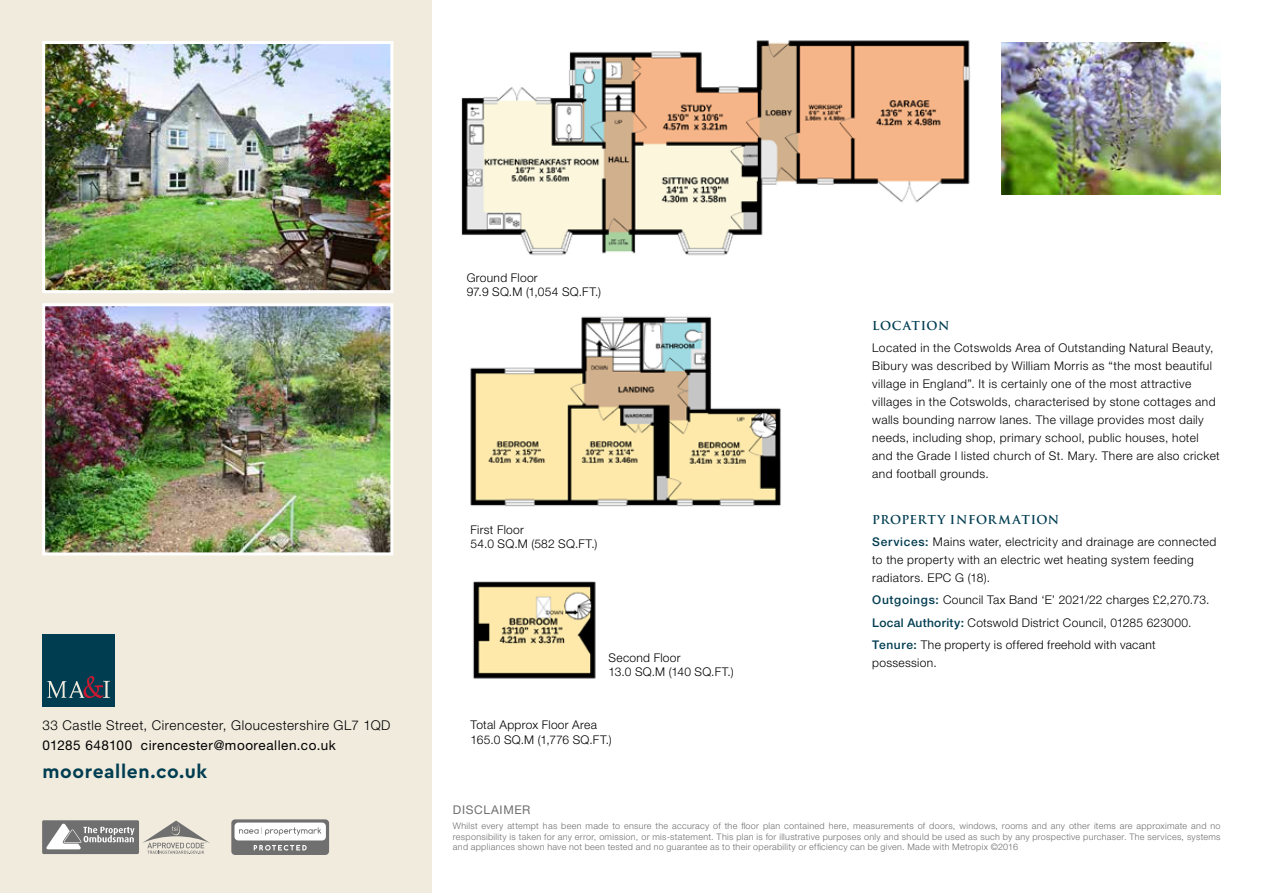
<style>
.page{position:relative;width:1263px;height:893px;background:#fff}
.page>*{position:absolute;margin:0;border:0;box-sizing:border-box;transform-origin:0 0}
.t1{font:700 19.2px "Cera Basic";letter-spacing:.03em;color:#003d51}
.t2{font:300 13.5px "Helvetica Neue LT Std";letter-spacing:.04em;color:#000}
.t3{font:13.5px "Helvetica Neue LT Std";letter-spacing:.04em;color:#000}
.t4{font:300 12px/18px "Helvetica Neue LT Std";letter-spacing:.03em;color:#000}
.t5{font:700 12px "Trajan Pro";letter-spacing:.045em;color:#003d51}
.t6{font:12px "Helvetica Neue LT Std";letter-spacing:.05em;color:#706f6f}
.t7{font:300 9px/10.8px "Helvetica Neue LT Std";letter-spacing:.035em;color:#706f6f;text-align:justify}
.s1{font-weight:500;color:#003d51}
</style>
<div class="page">
<div style="left:0;top:0;width:432px;height:893px;background:#f1ebde"></div>
<div style="left:42px;top:635px;width:72px;height:72px;background:#003d51"></div>
<svg style="left:47px;top:676px;width:63px;height:22px"></svg>
<svg style="left:142px;top:820px;width:68px;height:34px"></svg>
<div style="left:42px;top:820px;width:97px;height:34px;background:#706f6f;border-radius:2px"></div>
<svg style="left:46px;top:823px;width:89px;height:26px"></svg>
<svg style="left:231px;top:819px;width:98px;height:36px;background:#b2b1b1"></svg>
<img style="left:461px;top:40px;width:509px;height:216px">
<img style="left:473px;top:581px;width:123px;height:98px">
<img style="left:46px;top:307px;width:343px;height:244px">
<div style="left:42px;top:303px;width:351px;height:252px;border:3px solid #fff"></div>
<img style="left:470px;top:316px;width:311px;height:191px">
<img style="left:1001px;top:43px;width:219px;height:152px">
<img style="left:46px;top:45px;width:343px;height:244px">
<div style="left:42px;top:41px;width:351px;height:252px;border:3px solid #fff"></div>
<p class="t2" style="left:43px;top:717px;width:349px">33 Castle Street, Cirencester, Gloucestershire GL7 1QD</p>
<p class="t3" style="left:43px;top:737px;width:295px">01285 648100 cirencester@mooreallen.co.uk</p>
<h1 class="t1" style="left:43px;top:760px;width:166px">mooreallen.co.uk</h1>
<p class="t4" style="left:467px;top:270px;width:136px;line-height:14.4px">Ground Floor<br>97.9 SQ.M (1,054 SQ.FT.)</p>
<p class="t4" style="left:470px;top:522px;width:128px;line-height:14.4px">First Floor<br>54.0 SQ.M (582 SQ.FT.)</p>
<p class="t4" style="left:608px;top:650px;width:127px;line-height:14.4px">Second Floor<br>13.0 SQ.M (140 SQ.FT.)</p>
<p class="t4" style="left:470px;top:717px;width:143px;line-height:14.4px">Total Approx Floor Area<br>165.0 SQ.M (1,776 SQ.FT.)</p>
<p class="t5" style="left:872px;top:318px;width:79px">LOCATION</p>
<p class="t4" style="left:872px;top:339px;width:349px">Located in the Cotswolds Area of Outstanding Natural Beauty, Bibury was described by William Morris as “the most beautiful village in England”. It is certainly one of the most attractive villages in the Cotswolds, characterised by stone cottages and walls bounding narrow lanes. The village provides most daily needs, including shop, primary school, public houses, hotel and the Grade I listed church of St. Mary. There are also cricket and football grounds.</p>
<p class="t5" style="left:872px;top:512px;width:189px">PROPERTY INFORMATION</p>
<p class="t4" style="left:872px;top:532px;width:346px"><span class="s1">Services:</span> Mains water, electricity and drainage are connected to the property with an electric wet heating system feeding radiators. EPC G (18).</p>
<p class="t4" style="left:872px;top:589px;width:339px;line-height:22.2px"><span class="s1">Outgoings:</span> Council Tax Band ‘E’ 2021/22 charges £2,270.73.<br><span class="s1">Local Authority:</span> Cotswold District Council, 01285 623000.<br><span class="s1">Tenure:</span> The property is offered freehold with vacant</p>
<p class="t4" style="left:872px;top:653px;width:66px">possession.</p>
<p class="t6" style="left:453px;top:802px;width:79px">DISCLAIMER</p>
<p class="t7" style="left:453px;top:820px;width:769px">Whilst every attempt has been made to ensure the accuracy of the floor plan contained here, measurements of doors, windows, rooms and any other items are approximate and no responsibility is taken for any error, omission, or mis-statement. This plan is for illustrative purposes only and should be used as such by any prospective purchaser. The services, systems and appliances shown have not been tested and no guarantee as to their operability or efficiency can be given. Made with Metropix ©2016</p>
</div>
